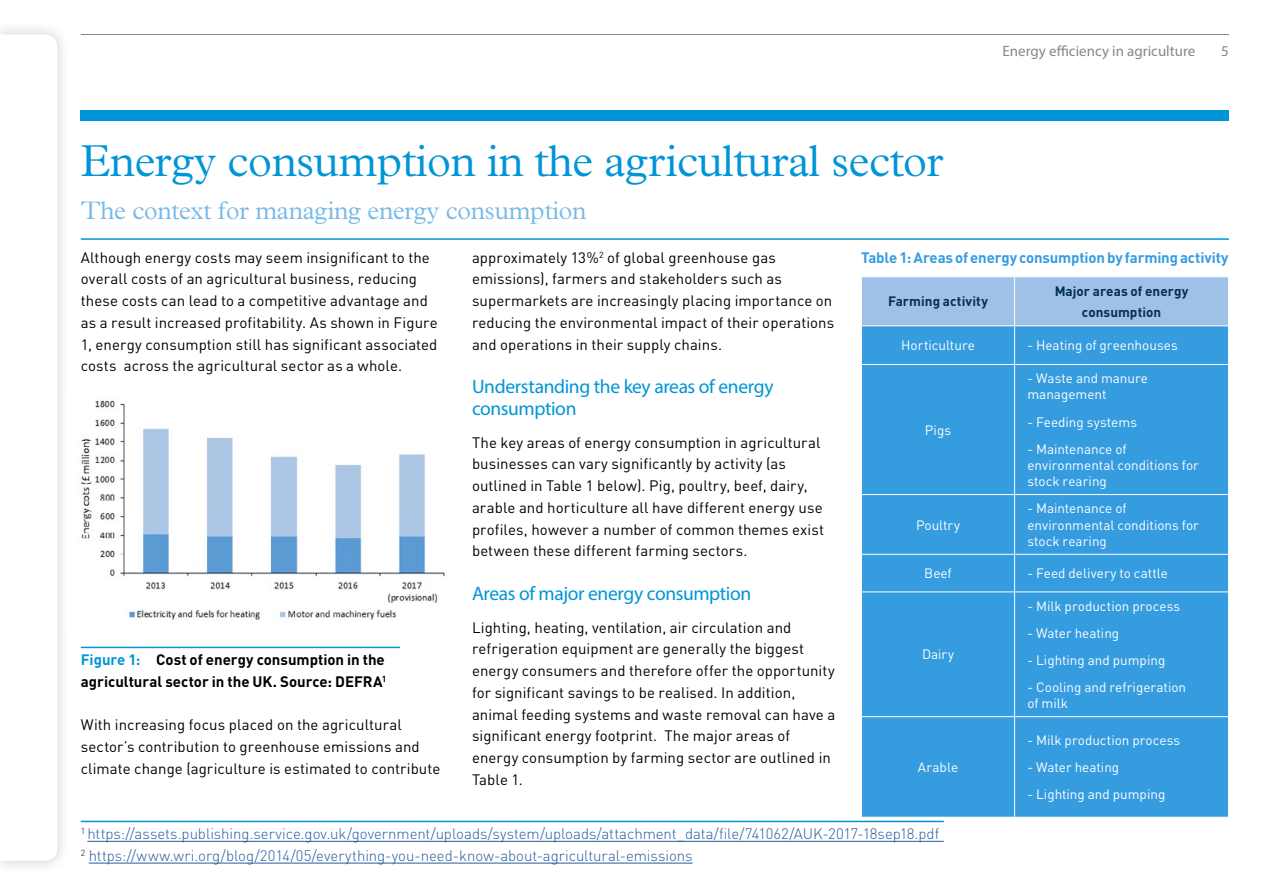
<style>
.page{position:relative;width:1263px;height:893px;background:#fff}
.page>*{position:absolute;margin:0;border:0;box-sizing:border-box;transform-origin:0 0}
.t1{font:300 45px "Plantin MT Std";letter-spacing:-.01em;color:#0095d6}
.t2{font:300 25.5px "Plantin MT Std";letter-spacing:-.01em;color:#77b9e7}
.t3{font:19.5px/21.8px "Myriad Pro";letter-spacing:-.02em;color:#0095d6}
.t4{font:15px/21.8px "DINOT";letter-spacing:.005em;color:#000}
.t5{font:300 15px/21.8px "DINOT";letter-spacing:-.005em;color:#275b9b}
.t6{font:700 15px/21.8px "DINOT";color:#000}
.t7{font:700 15px "DINOT";letter-spacing:-.015em;color:#369ce0}
.t8{font:15px "Myriad Pro";color:#878787}
.t9{font:13.5px/16.2px "DINOT";color:#fff}
.t10{font:700 13.5px/21.8px "DINOT";color:#032f52;text-align:center}
.s1{color:#0095d6}
</style>
<div class="page">
<hr style="left:81px;top:34px;width:1148px;height:1px;background:#878787">
<div style="left:81px;top:110px;width:1148px;height:11px;background:#0095d6"></div>
<hr style="left:81px;top:238px;width:1148px;height:2px;background:#0095d6">
<hr style="left:81px;top:647px;width:319px;height:1px;background:#0095d6">
<hr style="left:81px;top:821px;width:863px;height:1px;background:#0095d6">
<hr style="left:87px;top:841px;width:857px;height:1px;background:#275b9b">
<hr style="left:89px;top:863px;width:604px;height:1px;background:#275b9b">
<div style="left:862px;top:277px;width:366px;height:48px;background:#9fc1e7"></div>
<div style="left:862px;top:326px;width:366px;height:491px;background:#369ce0"></div>
<hr style="left:1014px;top:277px;width:1px;height:48px;background:#fff">
<hr style="left:1014px;top:326px;width:1px;height:38px;background:#fff">
<hr style="left:861px;top:364px;width:153px;height:1px;background:#fff">
<hr style="left:1014px;top:364px;width:215px;height:1px;background:#fff">
<hr style="left:1014px;top:365px;width:1px;height:129px;background:#fff">
<hr style="left:861px;top:494px;width:153px;height:1px;background:#fff">
<hr style="left:1014px;top:494px;width:215px;height:1px;background:#fff">
<hr style="left:1014px;top:495px;width:1px;height:59px;background:#fff">
<hr style="left:861px;top:554px;width:153px;height:1px;background:#fff">
<hr style="left:1014px;top:554px;width:215px;height:1px;background:#fff">
<hr style="left:1014px;top:555px;width:1px;height:36px;background:#fff">
<hr style="left:861px;top:591px;width:153px;height:1px;background:#fff">
<hr style="left:1014px;top:591px;width:215px;height:1px;background:#fff">
<hr style="left:1014px;top:592px;width:1px;height:124px;background:#fff">
<hr style="left:861px;top:716px;width:153px;height:1px;background:#fff">
<hr style="left:1014px;top:716px;width:215px;height:1px;background:#fff">
<hr style="left:1014px;top:717px;width:1px;height:100px;background:#fff">
<div style="left:0;top:20px;width:72px;height:855px;background:#000;opacity:.2"></div>
<svg style="left:0;top:34px;width:57px;height:827px"></svg>
<img style="left:66px;top:393px;width:379px;height:236px">
<p class="t8" style="left:1002px;top:42px;width:194px">Energy efficiency in agriculture</p>
<p class="t8" style="left:1221px;top:42px;width:9px">5</p>
<h1 class="t1" style="left:81px;top:135px;width:864px">Energy consumption in the agricultural sector</h1>
<h2 class="t2" style="left:81px;top:196px;width:507px">The context for managing energy consumption</h2>
<p class="t4" style="left:81px;top:246px;width:358px">Although energy costs may seem insignificant to the overall costs of an agricultural business, reducing these costs can lead to a competitive advantage and as a result increased profitability. As shown in Figure 1, energy consumption still has significant associated costs across the agricultural sector as a whole.</p>
<p class="t4" style="left:472px;top:246px;width:364px">approximately 13%<sup>2</sup> of global greenhouse gas emissions), farmers and stakeholders such as supermarkets are increasingly placing importance on reducing the environmental impact of their operations and operations in their supply chains.</p>
<h3 class="t3" style="left:472px;top:375px;width:303px">Understanding the key areas of energy consumption</h3>
<p class="t4" style="left:472px;top:431px;width:353px">The key areas of energy consumption in agricultural businesses can vary significantly by activity (as outlined in Table 1 below). Pig, poultry, beef, dairy, arable and horticulture all have different energy use profiles, however a number of common themes exist between these different farming sectors.</p>
<h3 class="t3" style="left:472px;top:582px;width:281px">Areas of major energy consumption</h3>
<p class="t4" style="left:472px;top:616px;width:365px">Lighting, heating, ventilation, air circulation and refrigeration equipment are generally the biggest energy consumers and therefore offer the opportunity for significant savings to be realised. In addition, animal feeding systems and waste removal can have a significant energy footprint. The major areas of energy consumption by farming sector are outlined in Table 1.</p>
<p class="t7" style="left:861px;top:247px;width:369px">Table 1: Areas of energy consumption by farming activity</p>
<p class="t10" style="left:888px;top:290px;width:101px">Farming activity</p>
<p class="t10" style="left:1055px;top:279px;width:135px">Major areas of energy consumption</p>
<p class="t9" style="left:901px;top:337px;width:75px">Horticulture</p>
<p class="t9" style="left:1027px;top:337px;width:152px">- Heating of greenhouses</p>
<p class="t9" style="left:1027px;top:370px;width:122px">- Waste and manure management</p>
<p class="t9" style="left:1027px;top:413px;width:111px">- Feeding systems</p>
<p class="t9" style="left:1027px;top:440px;width:173px">- Maintenance of environmental conditions for stock rearing</p>
<p class="t9" style="left:925px;top:421px;width:28px">Pigs</p>
<p class="t9" style="left:1027px;top:500px;width:173px">- Maintenance of environmental conditions for stock rearing</p>
<p class="t9" style="left:916px;top:516px;width:46px">Poultry</p>
<p class="t9" style="left:924px;top:565px;width:29px">Beef</p>
<p class="t9" style="left:1027px;top:565px;width:142px">- Feed delivery to cattle</p>
<p class="t9" style="left:1027px;top:597px;width:154px">- Milk production process</p>
<p class="t9" style="left:1027px;top:625px;width:93px">- Water heating</p>
<p class="t9" style="left:1027px;top:652px;width:139px">- Lighting and pumping</p>
<p class="t9" style="left:1027px;top:679px;width:160px">- Cooling and refrigeration of milk</p>
<p class="t9" style="left:922px;top:646px;width:34px">Dairy</p>
<p class="t6" style="left:81px;top:648px;width:307px"><span class="s1">Figure 1:</span> Cost of energy consumption in the agricultural sector in the UK. Source: DEFRA<sup>1</sup></p>
<p class="t4" style="left:81px;top:714px;width:361px">With increasing focus placed on the agricultural sector’s contribution to greenhouse emissions and climate change (agriculture is estimated to contribute</p>
<p class="t9" style="left:1027px;top:732px;width:154px">- Milk production process</p>
<p class="t9" style="left:1027px;top:759px;width:93px">- Water heating</p>
<p class="t9" style="left:1027px;top:786px;width:139px">- Lighting and pumping</p>
<p class="t9" style="left:918px;top:759px;width:42px">Arable</p>
<p class="t5" style="left:81px;top:823px;width:860px"><sup>1</sup> https://assets.publishing.service.gov.uk/government/uploads/system/uploads/attachment_data/file/741062/AUK-2017-18sep18.pdf<br><sup>2</sup> https://www.wri.org/blog/2014/05/everything-you-need-know-about-agricultural-emissions</p>
</div>
